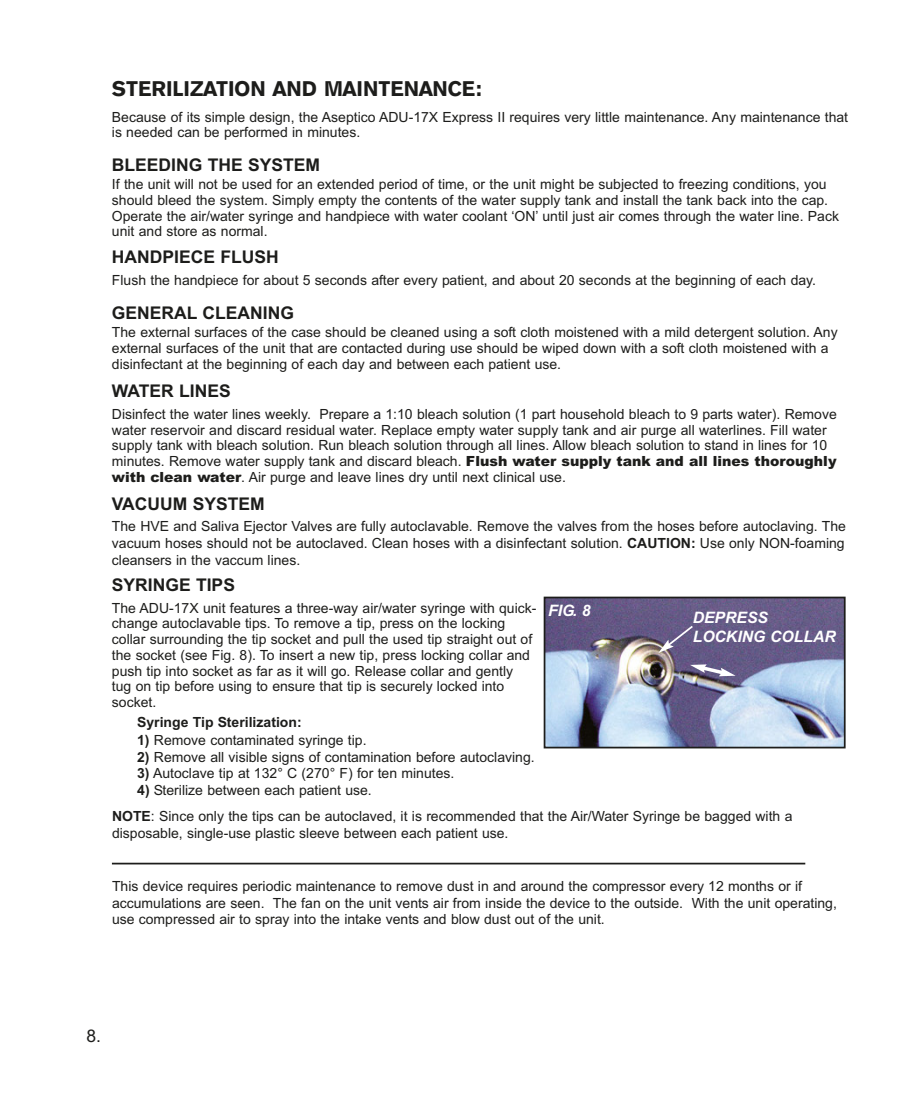
<style>
.page{position:relative;width:914px;height:1103px;background:#fff}
.page>*{position:absolute;margin:0;border:0;box-sizing:border-box;transform-origin:0 0}
.t1{font:21px "Gothic 725 BT Black A";color:#1d1d1b}
.t2{font:700 17.5px "Arial";color:#1d1d1b}
.t3{font:17.5px "Arial";color:#1d1d1b}
.t4{font:italic 700 15.75px/18.9px "Arial";color:#fff}
.t5{font:14px/15.8px "Arial";color:#1d1d1b}
.t6{font:700 14px "Arial";color:#1d1d1b}
.s1{font-weight:900}
.s2{font-weight:700}
</style>
<div class="page">
<hr style="left:112px;top:862px;width:693px;height:2px;background:#1d1d1b">
<img style="left:546px;top:599px;width:296px;height:146px">
<div style="left:543px;top:596px;width:302px;height:152px;border:2px solid #1d1d1b"></div>
<svg style="left:658px;top:624px;width:36px;height:29px"></svg>
<svg style="left:690px;top:663px;width:45px;height:14px"></svg>
<h1 class="t1" style="left:112px;top:77px;width:372px">STERILIZATION AND MAINTENANCE:</h1>
<p class="t5" style="left:112px;top:109px;width:737px">Because of its simple design, the Aseptico ADU-17X Express II requires very little maintenance. Any maintenance that is needed can be performed in minutes.</p>
<p class="t2" style="left:112px;top:154px;width:210px">BLEEDING THE SYSTEM</p>
<p class="t5" style="left:112px;top:176px;width:728px">If the unit will not be used for an extended period of time, or the unit might be subjected to freezing conditions, you should bleed the system. Simply empty the contents of the water supply tank and install the tank back into the cap.<br>Operate the air/water syringe and handpiece with water coolant ‘ON’ until just air comes through the water line. Pack unit and store as normal.</p>
<p class="t2" style="left:112px;top:247px;width:168px">HANDPIECE FLUSH</p>
<p class="t5" style="left:112px;top:273px;width:705px">Flush the handpiece for about 5 seconds after every patient, and about 20 seconds at the beginning of each day.</p>
<p class="t2" style="left:112px;top:302px;width:183px">GENERAL CLEANING</p>
<p class="t5" style="left:112px;top:324px;width:727px">The external surfaces of the case should be cleaned using a soft cloth moistened with a mild detergent solution. Any external surfaces of the unit that are contacted during use should be wiped down with a soft cloth moistened with a disinfectant at the beginning of each day and between each patient use.</p>
<p class="t2" style="left:112px;top:380px;width:120px">WATER LINES</p>
<p class="t5" style="left:112px;top:406px;width:726px">Disinfect the water lines weekly. Prepare a 1:10 bleach solution (1 part household bleach to 9 parts water). Remove water reservoir and discard residual water. Replace empty water supply tank and air purge all waterlines. Fill water supply tank with bleach solution. Run bleach solution through all lines. Allow bleach solution to stand in lines for 10 minutes. Remove water supply tank and discard bleach. <span class="s1">Flush water supply tank and all lines thoroughly with clean water</span>. Air purge and leave lines dry until next clinical use.</p>
<p class="t2" style="left:112px;top:494px;width:154px">VACUUM SYSTEM</p>
<p class="t5" style="left:112px;top:518px;width:735px;line-height:16.8px;text-align:justify">The HVE and Saliva Ejector Valves are fully autoclavable. Remove the valves from the hoses before autoclaving. The vacuum hoses should not be autoclaved. Clean hoses with a disinfectant solution. <span class="s2">CAUTION:</span> Use only NON-foaming cleansers in the vaccum lines.</p>
<p class="t2" style="left:112px;top:574px;width:125px">SYRINGE TIPS</p>
<p class="t5" style="left:112px;top:600px;width:426px">The ADU-17X unit features a three-way air/water syringe with quick&shy;change autoclavable tips. To remove a tip, press on the locking collar surrounding the tip socket and pull the used tip straight out of the socket (see Fig. 8). To insert a new tip, press locking collar and push tip into socket as far as it will go. Release collar and gently<br>tug on tip before using to ensure that tip is securely locked into socket.</p>
<p class="t6" style="left:137px;top:713px;width:166px">Syringe Tip Sterilization:</p>
<p class="t5" style="left:137px;top:732px;width:231px"><span class="s2">1)</span> Remove contaminated syringe tip.</p>
<p class="t5" style="left:137px;top:748px;width:399px"><span class="s2">2)</span> Remove all visible signs of contamination before autoclaving.</p>
<p class="t5" style="left:137px;top:765px;width:318px"><span class="s2">3)</span> Autoclave tip at 132° C (270° F) for ten minutes.</p>
<p class="t5" style="left:112px;top:777px;width:682px;line-height:26.2px;text-indent:25px"><span class="s2">4)</span> Sterilize between each patient use.<br><span class="s2">NOTE</span>: Since only the tips can be autoclaved, it is recommended that the Air/Water Syringe be bagged with a</p>
<p class="t5" style="left:112px;top:825px;width:398px">disposable, single-use plastic sleeve between each patient use.</p>
<p class="t5" style="left:112px;top:877px;width:726px;line-height:16.8px">This device requires periodic maintenance to remove dust in and around the compressor every 12 months or if accumulations are seen. The fan on the unit vents air from inside the device to the outside. With the unit operating, use compressed air to spray into the intake vents and blow dust out of the unit.</p>
<p class="t4" style="left:548px;top:601px;width:44px">FIG. 8</p>
<p class="t4" style="left:692px;top:608px;width:145px">DEPRESS<br>LOCKING COLLAR</p>
<p class="t3" style="left:86px;top:1025px;width:16px">8.</p>
</div>
